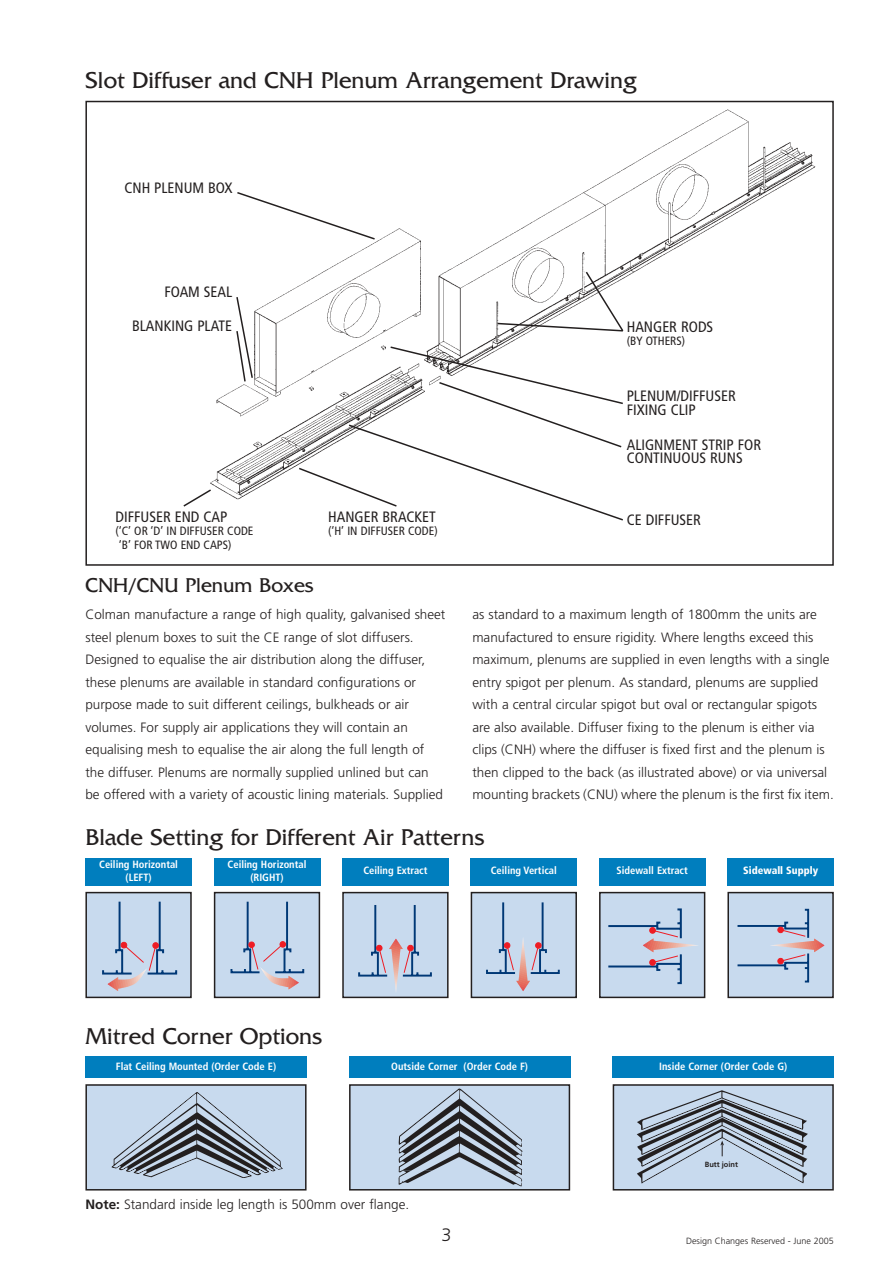
<style>
.page{position:relative;width:894px;height:1263px;background:#fff}
.page>*{position:absolute;margin:0;border:0;box-sizing:border-box;transform-origin:0 0}
.t1{font:24px "Friz Quadrata";color:#231f1f}
.t2{font:21px "Friz Quadrata";color:#231f1f}
.t3{font:300 18px "Frutiger";color:#231f1f}
.t4{font:condensed 15px/13.5px "Frutiger";color:#231f1f}
.t5{font:300 13.5px/22.5px "Frutiger";color:#231f1f}
.t6{font:condensed 12px/13.5px "Frutiger";color:#231f1f}
.t7{font:700 condensed 10.5px/12.6px "Frutiger";color:#fff;text-align:center}
.t8{font:900 condensed 10.5px "Frutiger";color:#fff}
.t9{font:300 9px "Frutiger";color:#231f1f}
.t10{font:700 7.5px "Frutiger";color:#231f1f}
.s1{color:#fff}
.s2{font-weight:700}
</style>
<div class="page">
<img style="left:586px;top:109px;width:230px;height:169px">
<div style="left:85px;top:101px;width:749px;height:465px;border:2px solid #231f1f"></div>
<div style="left:215px;top:893px;width:104px;height:104px;background:#c8daee"></div>
<svg style="left:230px;top:902px;width:75px;height:85px"></svg>
<div style="left:214px;top:892px;width:106px;height:106px;border:2px solid #231f1f"></div>
<div style="left:343px;top:893px;width:105px;height:104px;background:#c8daee"></div>
<svg style="left:358px;top:905px;width:74px;height:86px"></svg>
<div style="left:342px;top:892px;width:107px;height:106px;border:2px solid #231f1f"></div>
<div style="left:471px;top:893px;width:105px;height:104px;background:#c8daee"></div>
<svg style="left:486px;top:902px;width:74px;height:89px"></svg>
<div style="left:471px;top:892px;width:106px;height:106px;border:2px solid #231f1f"></div>
<div style="left:214px;top:858px;width:106px;height:27px;background:#007ebe"></div>
<div style="left:342px;top:858px;width:107px;height:27px;background:#007ebe"></div>
<div style="left:471px;top:858px;width:106px;height:27px;background:#007ebe"></div>
<div style="left:728px;top:858px;width:106px;height:27px;background:#007ebe"></div>
<div style="left:86px;top:893px;width:105px;height:104px;background:#c8daee"></div>
<svg style="left:102px;top:902px;width:76px;height:87px"></svg>
<div style="left:85px;top:892px;width:107px;height:106px;border:2px solid #231f1f"></div>
<div style="left:85px;top:858px;width:107px;height:27px;background:#007ebe"></div>
<div style="left:86px;top:1085px;width:220px;height:105px;background:#c8daee"></div>
<svg style="left:111px;top:1092px;width:172px;height:86px"></svg>
<div style="left:85px;top:1084px;width:222px;height:107px;border:2px solid #231f1f"></div>
<div style="left:85px;top:1057px;width:222px;height:21px;background:#007ebe"></div>
<div style="left:350px;top:1085px;width:219px;height:105px;background:#c8daee"></div>
<svg style="left:398px;top:1088px;width:125px;height:98px"></svg>
<div style="left:349px;top:1084px;width:221px;height:107px;border:2px solid #231f1f"></div>
<div style="left:349px;top:1057px;width:221px;height:21px;background:#007ebe"></div>
<div style="left:613px;top:1085px;width:220px;height:105px;background:#c8daee"></div>
<svg style="left:637px;top:1090px;width:171px;height:93px"></svg>
<div style="left:613px;top:1084px;width:221px;height:107px;border:2px solid #231f1f"></div>
<div style="left:613px;top:1057px;width:221px;height:21px;background:#007ebe"></div>
<div style="left:600px;top:893px;width:105px;height:104px;background:#c8daee"></div>
<svg style="left:608px;top:908px;width:90px;height:77px"></svg>
<div style="left:599px;top:892px;width:106px;height:106px;border:2px solid #231f1f"></div>
<div style="left:599px;top:858px;width:106px;height:27px;background:#007ebe"></div>
<div style="left:728px;top:893px;width:105px;height:104px;background:#c8daee"></div>
<svg style="left:737px;top:908px;width:88px;height:74px"></svg>
<div style="left:728px;top:892px;width:106px;height:106px;border:2px solid #231f1f"></div>
<svg style="left:183px;top:191px;width:442px;height:330px"></svg>
<h1 class="t1" style="left:85px;top:72px;width:553px">Slot Diffuser and CNH Plenum Arrangement Drawing</h1>
<p class="t4" style="left:124px;top:182px;width:110px">CNH PLENUM BOX</p>
<p class="t4" style="left:164px;top:286px;width:69px">FOAM SEAL</p>
<p class="t4" style="left:132px;top:320px;width:102px">BLANKING PLATE</p>
<p class="t4" style="left:116px;top:511px;width:113px">DIFFUSER END CAP</p>
<p class="t6" style="left:116px;top:525px;width:139px">(‘C’ OR ‘D’ IN DIFFUSER CODE <span class="s1">(</span>‘B’ FOR TWO END CAPS)</p>
<p class="t4" style="left:328px;top:511px;width:109px">HANGER BRACKET</p>
<p class="t6" style="left:328px;top:525px;width:111px">(‘H’ IN DIFFUSER CODE)</p>
<h2 class="t2" style="left:85px;top:578px;width:230px">CNH/CNU Plenum Boxes</h2>
<p class="t5" style="left:85px;top:604px;width:361px">Colman manufacture a range of high quality, galvanised sheet steel plenum boxes to suit the CE range of slot diffusers.<br>Designed to equalise the air distribution along the diffuser, these plenums are available in standard configurations or purpose made to suit different ceilings, bulkheads or air volumes. For supply air applications they will contain an equalising mesh to equalise the air along the full length of the diffuser. Plenums are normally supplied unlined but can be offered with a variety of acoustic lining materials. Supplied</p>
<p class="t4" style="left:627px;top:321px;width:88px">HANGER RODS</p>
<p class="t6" style="left:627px;top:335px;width:60px">(BY OTHERS)</p>
<p class="t4" style="left:627px;top:390px;width:111px">PLENUM/DIFFUSER<br>FIXING CLIP</p>
<p class="t4" style="left:627px;top:439px;width:136px">ALIGNMENT STRIP FOR<br>CONTINUOUS RUNS</p>
<p class="t4" style="left:627px;top:514px;width:76px">CE DIFFUSER</p>
<p class="t5" style="left:472px;top:604px;width:363px">as standard to a maximum length of 1800mm the units are manufactured to ensure rigidity. Where lengths exceed this maximum, plenums are supplied in even lengths with a single entry spigot per plenum. As standard, plenums are supplied with a central circular spigot but oval or rectangular spigots are also available. Diffuser fixing to the plenum is either via clips (CNH) where the diffuser is fixed first and the plenum is then clipped to the back (as illustrated above) or via universal mounting brackets (CNU) where the plenum is the first fix item.</p>
<h1 class="t1" style="left:85px;top:829px;width:401px">Blade Setting for Different Air Patterns</h1>
<p class="t7" style="left:99px;top:859px;width:80px">Ceiling Horizontal (LEFT)</p>
<p class="t7" style="left:228px;top:859px;width:80px">Ceiling Horizontal (RIGHT)</p>
<p class="t7" style="left:363px;top:865px;width:66px">Ceiling Extract</p>
<p class="t7" style="left:491px;top:865px;width:68px">Ceiling Vertical</p>
<p class="t8" style="left:743px;top:867px;width:76px">Sidewall Supply</p>
<p class="t7" style="left:617px;top:865px;width:73px">Sidewall Extract</p>
<h1 class="t1" style="left:85px;top:1028px;width:238px">Mitred Corner Options</h1>
<p class="t7" style="left:116px;top:1061px;width:162px">Flat Ceiling Mounted (Order Code E)</p>
<p class="t7" style="left:391px;top:1061px;width:138px">Outside Corner (Order Code F)</p>
<p class="t5" style="left:85px;top:1194px;width:325px"><span class="s2">Note:</span> Standard inside leg length is 500mm over flange.</p>
<h3 class="t3" style="left:441px;top:1228px;width:12px">3</h3>
<p class="t7" style="left:659px;top:1061px;width:130px">Inside Corner (Order Code G)</p>
<p class="t10" style="left:705px;top:1161px;width:35px">Butt joint</p>
<p class="t9" style="left:686px;top:1237px;width:149px">Design Changes Reserved - June 2005</p>
</div>
